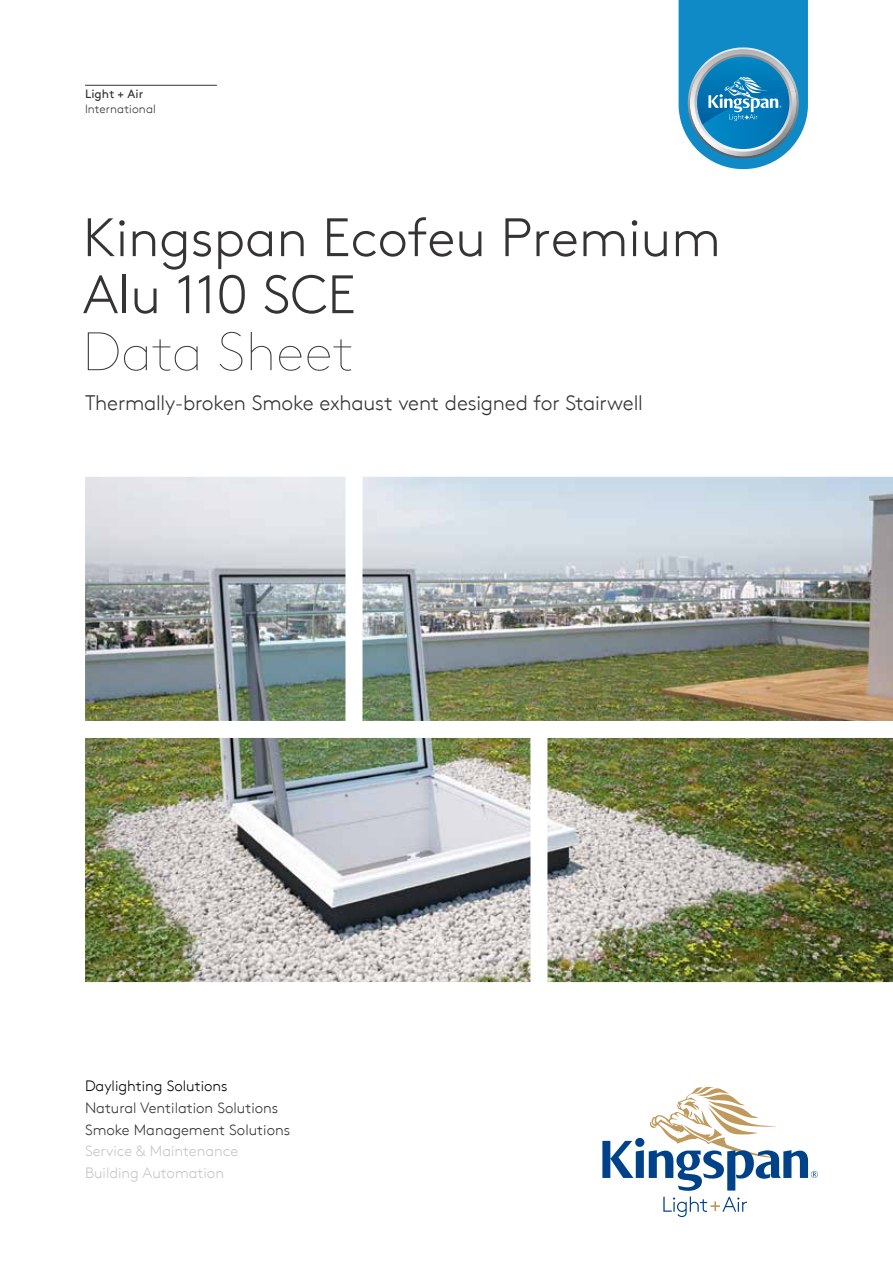
<style>
.page{position:relative;width:893px;height:1263px;background:#fff}
.page>*{position:absolute;margin:0;border:0;box-sizing:border-box;transform-origin:0 0}
.t1{font:300 54px/57px "Kingspan Brown TT";color:#353334}
.t2{font:100 54px "Kingspan Brown TT";color:#353334}
.t3{font:300 21px "Kingspan Brown TT";letter-spacing:-.01em;color:#353334}
.t4{font:300 15px/21.6px "Kingspan Brown TT";color:#353334}
.t5{font:300 15px/21.6px "Kingspan Brown TT";color:#c6c6c6}
.t6{font:300 15px "Kingspan Brown TT";color:#000}
.t7{font:300 12px "Kingspan Brown TT";letter-spacing:.005em;color:#353334}
.t8{font:12px "Kingspan Brown TT";letter-spacing:.005em;color:#353334}
</style>
<div class="page">
<img style="left:85px;top:477px;width:808px;height:505px">
<svg style="left:679px;top:0;width:129px;height:169px;background:#3c98c7"></svg>
<svg style="left:602px;top:1087px;width:216px;height:130px"></svg>
<hr style="left:85px;top:85px;width:132px;height:1px;background:#353334">
<p class="t8" style="left:85px;top:85px;width:60px">Light + Air</p>
<p class="t7" style="left:85px;top:100px;width:72px">International</p>
<h1 class="t1" style="left:83px;top:205px;width:639px">Kingspan Ecofeu Premium<br>Alu 110 SCE</h1>
<h1 class="t2" style="left:83px;top:312px;width:271px">Data Sheet</h1>
<p class="t3" style="left:85px;top:387px;width:559px">Thermally-broken Smoke exhaust vent designed for Stairwell</p>
<p class="t6" style="left:85px;top:1075px;width:144px">Daylighting Solutions</p>
<p class="t4" style="left:85px;top:1096px;width:207px">Natural Ventilation Solutions<br>Smoke Management Solutions</p>
<p class="t5" style="left:85px;top:1139px;width:155px">Service &amp; Maintenance<br>Building Automation</p>
</div>
